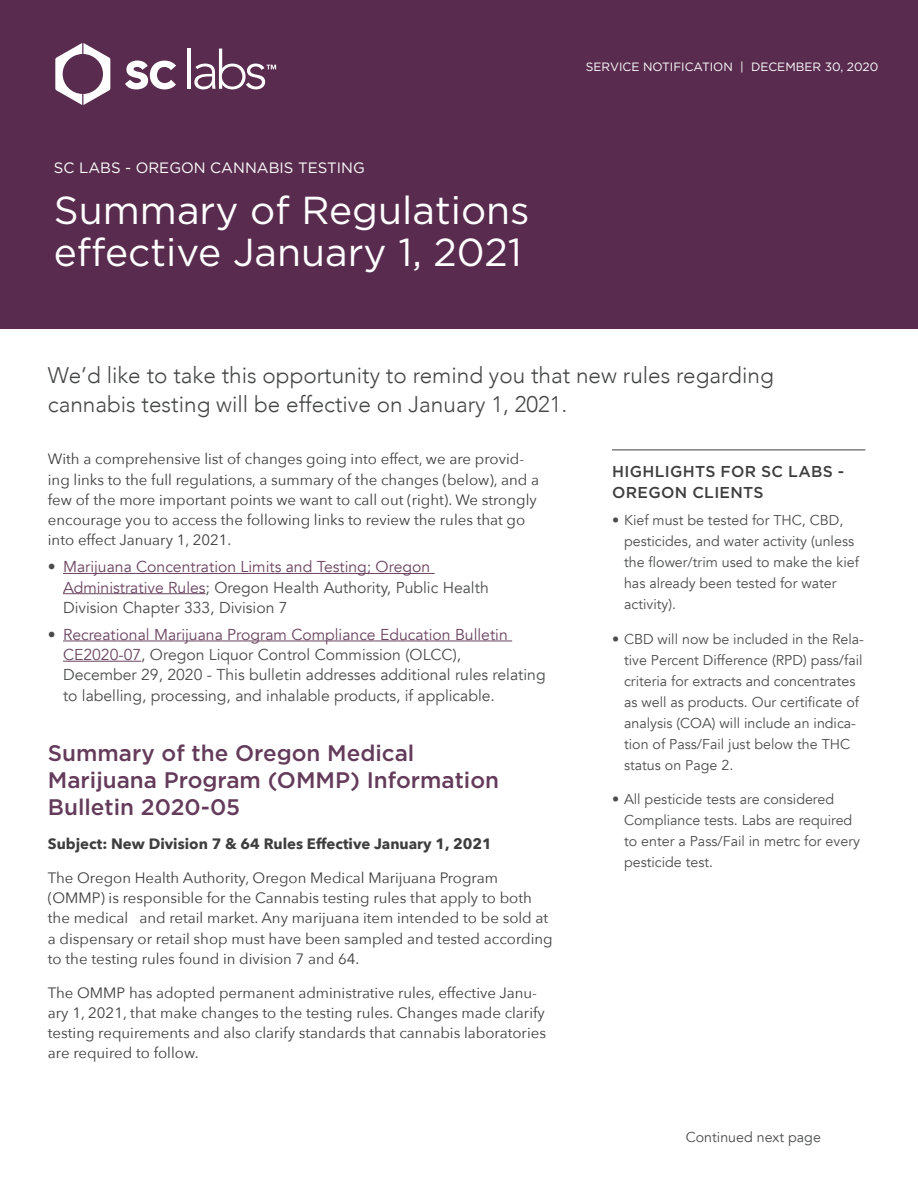
<style>
.page{position:relative;width:918px;height:1188px;background:#fff}
.page>*{position:absolute;margin:0;border:0;box-sizing:border-box;transform-origin:0 0}
.Headline{font:39px/42px "Gotham Pro";color:#fff}
.Body_Copy{font:300 22.5px/28.5px "Avenir";color:#454647}
.Head_1{font:500 22.5px/27px "Gotham Pro";color:#643b5a}
.t1{font:15.75px/20.2px "Avenir";color:#4b4c4d}
.Right_Rail_Head_1{font:500 15.75px/20.2px "Gotham Pro";letter-spacing:.02em;color:#3e3e3f}
.Body_Copy-2{font:15px/20.2px "Avenir Next";color:#3e3e3f}
.Body_Copy-3{font:700 15px "Avenir Next";color:#3e3e3f}
.Eyebrow{font:15px "Gotham HTF";color:#fff}
.Right_Rail_Bullet_Co{font:14.25px/21px "Avenir";color:#4b4c4d}
.Eyebrow-2{font:12px "Gotham HTF";color:#fff}
.s1{color:#6a4360}
</style>
<div class="page">
<div style="left:0;top:0;width:918px;height:328px;background:#592c4f"></div>
<hr style="left:63px;top:573px;width:372px;height:1px;background:#6a4360">
<hr style="left:63px;top:593px;width:143px;height:1px;background:#6a4360">
<hr style="left:63px;top:641px;width:449px;height:1px;background:#6a4360">
<hr style="left:63px;top:661px;width:78px;height:1px;background:#6a4360">
<svg style="left:55px;top:43px;width:55px;height:62px"></svg>
<svg style="left:125px;top:61px;width:51px;height:28px"></svg>
<hr style="left:187px;top:49px;width:3px;height:40px;background:#fff">
<svg style="left:194px;top:49px;width:82px;height:40px"></svg>
<hr style="left:612px;top:450px;width:253px;height:1px;background:#3e3e3f">
<p class="Eyebrow" style="left:54px;top:159px;width:312px">SC LABS - OREGON CANNABIS TESTING</p>
<p class="Headline" style="left:54px;top:189px;width:477px">Summary of Regulations effective January 1, 2021</p>
<p class="Eyebrow-2" style="left:586px;top:60px;width:294px">SERVICE NOTIFICATION | DECEMBER 30, 2020</p>
<p class="Body_Copy" style="left:48px;top:361px;width:727px">We’d like to take this opportunity to remind you that new rules regarding cannabis testing will be effective on January 1, 2021.</p>
<p class="Body_Copy-2" style="left:48px;top:448px;width:493px">With a comprehensive list of changes going into effect, we are provid&shy;ing links to the full regulations, a summary of the changes (below), and a few of the more important points we want to call out (right). We strongly encourage you to access the following links to review the rules that go into effect January 1, 2021.</p>
<p class="t1" style="left:63px;top:557px;width:427px;text-indent:-15px">• <span class="s1">Marijuana Concentration Limits and Testing; Oregon<br>Administrative Rules</span>; Oregon Health Authority, Public Health<br>Division Chapter 333, Division 7</p>
<p class="t1" style="left:63px;top:625px;width:484px;text-indent:-15px">• <span class="s1">Recreational Marijuana Program Compliance Education Bulletin CE2020-07</span>, Oregon Liquor Control Commission (OLCC),<br>December 29, 2020 - This bulletin addresses additional rules relating to labelling, processing, and inhalable products, if applicable.</p>
<p class="Head_1" style="left:48px;top:739px;width:453px">Summary of the Oregon Medical<br>Marijuana Program (OMMP) Information<br>Bulletin 2020-05</p>
<p class="Body_Copy-3" style="left:48px;top:831px;width:445px">Subject: New Division 7 &amp; 64 Rules Effective January 1, 2021</p>
<p class="Body_Copy-2" style="left:48px;top:867px;width:506px">The Oregon Health Authority, Oregon Medical Marijuana Program (OMMP) is responsible for the Cannabis testing rules that apply to both the medical and retail market. Any marijuana item intended to be sold at a dispensary or retail shop must have been sampled and tested according to the testing rules found in division 7 and 64.</p>
<p class="Body_Copy-2" style="left:48px;top:982px;width:500px">The OMMP has adopted permanent administrative rules, effective Janu&shy;ary 1, 2021, that make changes to the testing rules. Changes made clarify testing requirements and also clarify standards that cannabis laboratories are required to follow.</p>
<p class="Right_Rail_Head_1" style="left:612px;top:461px;width:233px">HIGHLIGHTS FOR SC LABS -<br>OREGON CLIENTS</p>
<p class="Right_Rail_Bullet_Co" style="left:624px;top:510px;width:236px;text-indent:-12px">• Kief must be tested for THC, CBD, pesticides, and water activity (unless the flower/trim used to make the kief has already been tested for water activity).</p>
<p class="Right_Rail_Bullet_Co" style="left:624px;top:629px;width:241px;text-indent:-12px">• CBD will now be included in the Rela&shy;tive Percent Difference (RPD) pass/fail criteria for extracts and concentrates as well as products. Our certificate of analysis (COA) will include an indica&shy;tion of Pass/Fail just below the THC status on Page 2.</p>
<p class="Right_Rail_Bullet_Co" style="left:624px;top:789px;width:237px;text-indent:-12px">• All pesticide tests are considered<br>Compliance tests. Labs are required to enter a Pass/Fail in metrc for every pesticide test.</p>
<p class="Right_Rail_Bullet_Co" style="left:686px;top:1127px;width:137px">Continued next page</p>
</div>
